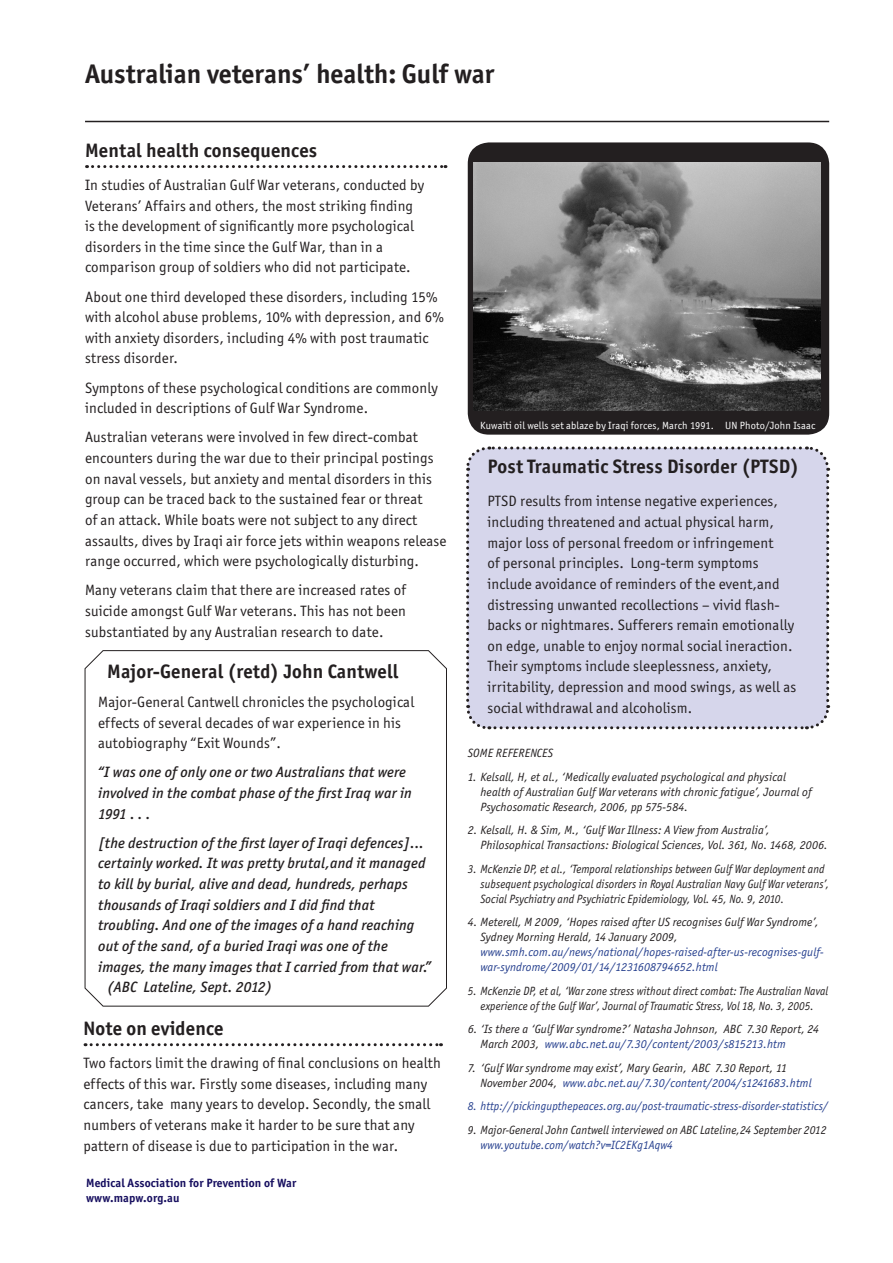
<style>
.page{position:relative;width:893px;height:1263px;background:#fff}
.page>*{position:absolute;margin:0;border:0;box-sizing:border-box;transform-origin:0 0}
.Main_heading_page_2{font:700 27px "Officina Sans ITC Std";color:#231f20}
.Sub_Heading{font:700 19.5px "Officina Sans ITC Std";letter-spacing:.01em;color:#231f20}
.Box_heading{font:700 19.5px "Officina Sans ITC Std";letter-spacing:.01em;color:#231f20}
.Body_text{font:700 19.5px "Officina Sans ITC Std";letter-spacing:.01em;color:#231f20}
.Body_text-2{font:15px/20.7px "Officina Sans ITC Std";letter-spacing:.01em;color:#231f20}
.Body_text-3{font:italic 500 15px/20.7px "Officina Sans ITC Std";letter-spacing:.01em;color:#231f20}
.References_Heading{font:italic 12px/15px "Officina Sans ITC Std";letter-spacing:.01em;color:#231f20}
.t1{font:italic 12px/15px "Officina Sans ITC Std";letter-spacing:.01em;color:#253f8e}
.References_Heading-2{font:italic 12px/15px "Officina Sans ITC Std";letter-spacing:.01em;color:#231f20;scale:.94 1}
.References_Heading-3{font:italic 12px/15px "Officina Sans ITC Std";letter-spacing:.01em;color:#231f20;text-align:center;scale:.93 1}
.References_Heading-4{font:italic 12px/15px "Officina Sans ITC Std";letter-spacing:.01em;color:#231f20;scale:.96 1}
.t2{font:italic 12px "Officina Sans ITC Std";letter-spacing:.01em;color:#253f8e;scale:.96 1}
.Author_and_date{font:700 12px/15px "Officina Sans ITC Std";letter-spacing:.01em;color:#150d5e}
.Body_text-4{font:10.5px "Officina Sans ITC Std";letter-spacing:.01em;color:#fff}
.s1{color:#231f20}
.s2{color:#253f8e}
</style>
<div class="page">
<svg style="left:87px;top:165px;width:359px;height:3px"></svg>
<div style="left:468px;top:142px;width:361px;height:293px;background:#231f20;border-radius:21px"></div>
<hr style="left:85px;top:121px;width:744px;height:1px;background:#231f20">
<img style="left:473px;top:163px;width:348px;height:247px">
<svg style="left:84px;top:650px;width:363px;height:357px"></svg>
<div style="left:466px;top:446px;width:365px;height:284px;background:#d6d6eb"></div>
<svg style="left:85px;top:1043px;width:356px;height:3px"></svg>
<p class="Main_heading_page_2" style="left:85px;top:57px;width:411px">Australian veterans’ health: Gulf war</p>
<p class="Sub_Heading" style="left:85px;top:138px;width:234px">Mental health consequences</p>
<p class="Body_text-2" style="left:85px;top:174px;width:341px">In studies of Australian Gulf War veterans, conducted by Veterans’ Affairs and others, the most striking finding is the development of significantly more psychological disorders in the time since the Gulf War, than in a comparison group of soldiers who did not participate.</p>
<p class="Body_text-2" style="left:85px;top:286px;width:360px">About one third developed these disorders, including 15% with alcohol abuse problems, 10% with depression, and 6% with anxiety disorders, including 4% with post traumatic stress disorder.</p>
<p class="Body_text-2" style="left:85px;top:377px;width:354px">Symptons of these psychological conditions are commonly included in descriptions of Gulf War Syndrome.</p>
<p class="Body_text-2" style="left:85px;top:427px;width:363px">Australian veterans were involved in few direct-combat encounters during the war due to their principal postings on naval vessels, but anxiety and mental disorders in this group can be traced back to the sustained fear or threat<br>of an attack. While boats were not subject to any direct assaults, dives by Iraqi air force jets within weapons release range occurred, which were psychologically disturbing.</p>
<p class="Body_text-2" style="left:85px;top:580px;width:322px;text-align:justify">Many veterans claim that there are increased rates of suicide amongst Gulf War veterans. This has not been substantiated by any Australian research to date.</p>
<p class="Body_text" style="left:107px;top:659px;width:292px">Major-General (retd) John Cantwell</p>
<p class="Body_text-2" style="left:98px;top:691px;width:318px">Major-General Cantwell chronicles the psychological effects of several decades of war experience in his autobiography “Exit Wounds”.</p>
<p class="Body_text-3" style="left:98px;top:762px;width:315px">“I was one of only one or two Australians that were involved in the combat phase of the first Iraq war in<br>1991 . . .</p>
<p class="Body_text-3" style="left:98px;top:832px;width:327px">[the destruction of the first layer of Iraqi defences]...</p>
<p class="Body_text-3" style="left:98px;top:853px;width:329px">certainly worked. It was pretty brutal,and it managed</p>
<p class="Body_text-3" style="left:98px;top:873px;width:311px">to kill by burial, alive and dead, hundreds, perhaps</p>
<p class="Body_text-3" style="left:98px;top:894px;width:278px">thousands of Iraqi soldiers and I did find that</p>
<p class="Body_text-3" style="left:98px;top:915px;width:318px">troubling. And one of the images of a hand reaching</p>
<p class="Body_text-3" style="left:98px;top:935px;width:291px">out of the sand, of a buried Iraqi was one of the</p>
<p class="Body_text-3" style="left:98px;top:956px;width:334px">images, the many images that I carried from that war.”</p>
<p class="Body_text-3" style="left:107px;top:977px;width:167px">(ABC Lateline, Sept. 2012)</p>
<p class="Sub_Heading" style="left:84px;top:1016px;width:142px">Note on evidence</p>
<p class="Body_text-2" style="left:84px;top:1052px;width:359px">Two factors limit the drawing of final conclusions on health effects of this war. Firstly some diseases, including many cancers, take many years to develop. Secondly, the small numbers of veterans make it harder to be sure that any pattern of disease is due to participation in the war.</p>
<p class="Author_and_date" style="left:86px;top:1175px;width:212px">Medical Association for Prevention of War www.mapw.org.au</p>
<p class="Body_text-4" style="left:480px;top:420px;width:337px">Kuwaiti oil wells set ablaze by Iraqi forces, March 1991. UN Photo/John Isaac</p>
<p class="Box_heading" style="left:487px;top:454px;width:313px">Post Traumatic Stress Disorder (PTSD)</p>
<p class="Body_text-2" style="left:487px;top:491px;width:310px">PTSD results from intense negative experiences, including threatened and actual physical harm, major loss of personal freedom or infringement<br>of personal principles. Long-term symptoms include avoidance of reminders of the event,and distressing unwanted recollections – vivid flash&shy;backs or nightmares. Sufferers remain emotionally on edge, unable to enjoy normal social ineraction.<br>Their symptoms include sleeplessness, anxiety, irritability, depression and mood swings, as well as social withdrawal and alcoholism.</p>
<p class="References_Heading" style="left:468px;top:746px;width:87px">SOME REFERENCES</p>
<p class="References_Heading" style="left:480px;top:769px;width:333px;text-indent:-13px">1. Kelsall, H, et al., ‘Medically evaluated psychological and physical health of Australian Gulf War veterans with chronic fatigue’, Journal of<br>Psychosomatic Research, 2006, pp 575-584.</p>
<p class="References_Heading" style="left:480px;top:823px;width:349px;text-indent:-13px">2. Kelsall, H. &amp; Sim, M., ‘Gulf War Illness: A View from Australia’,<br>Philosophical Transactions: Biological Sciences, Vol. 361, No. 1468, 2006.</p>
<p class="References_Heading-2" style="left:480px;top:861px;width:372px;text-indent:-13px">3. McKenzie DP, et al., ‘Temporal relationships between Gulf War deployment and subsequent psychological disorders in Royal Australian Navy Gulf War veterans’,<br>Social Psychiatry and Psychiatric Epidemiology, Vol. 45, No. 9, 2010.</p>
<p class="t1" style="left:480px;top:915px;width:345px;text-indent:-13px"><span class="s1">4. Meterell, M 2009, ‘Hopes raised after US recognises Gulf War Syndrome’, Sydney Morning Herald, 14 January 2009, </span>www.smh.com.au/news/national/hopes-raised-after-us-recognises-gulf&shy;war-syndrome/2009/01/14/1231608794652.html</p>
<p class="References_Heading-3" style="left:468px;top:983px;width:389px">5. McKenzie DP, et al, ‘War zone stress without direct combat: The Australian Naval experience of the Gulf War’, Journal of Traumatic Stress, Vol 18, No. 3, 2005.</p>
<p class="References_Heading" style="left:480px;top:1022px;width:340px;text-indent:-13px">6. ‘Is there a ‘Gulf War syndrome?’ Natasha Johnson, ABC 7.30 Report, 24<br>March 2003, <span class="s2">www.abc.net.au/7.30/content/2003/s815213.htm</span></p>
<p class="References_Heading" style="left:480px;top:1060px;width:333px;text-indent:-13px">7. ‘Gulf War syndrome may exist’, Mary Gearin, ABC 7.30 Report, 11<br>November 2004, <span class="s2">www.abc.net.au/7.30/content/2004/s1241683.html</span></p>
<p class="t2" style="left:468px;top:1099px;width:377px">8. http://pickingupthepeaces.org.au/post-traumatic-stress-disorder-statistics/</p>
<p class="References_Heading-4" style="left:480px;top:1122px;width:362px;text-indent:-13px">9. Major-General John Cantwell interviewed on ABC Lateline,24 September 2012 <span class="s2">www.youtube.com/watch?v=IC2EKg1Aqw4</span></p>
</div>
